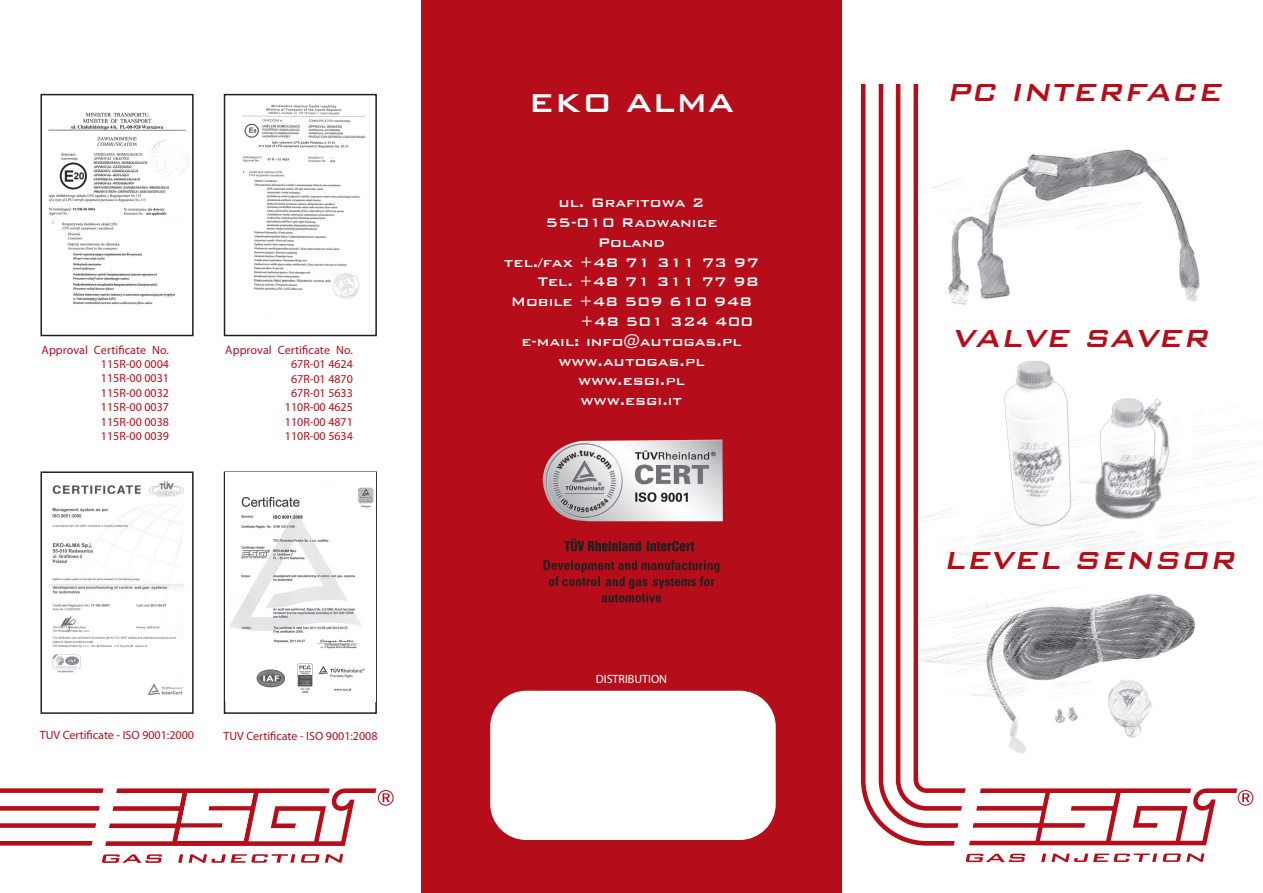
<style>
.page{position:relative;width:1263px;height:893px;background:#fff}
.page>*{position:absolute;margin:0;border:0;box-sizing:border-box;transform-origin:0 0}
.t1{font:500 34.5px "Bank Gothic";color:#fff}
.t2{font:italic 500 33px "Bank Gothic";color:#b50e1a}
.t3{font:500 16.5px "Bank Gothic";color:#fff}
.t4{font:12px/14.4px "Myriad Pro";color:#b50e1a;text-align:justify}
.t5{font:12px "Myriad Pro";color:#fff}
</style>
<div class="page">
<svg style="left:861px;top:84px;width:105px;height:762px"></svg>
<svg style="left:966px;top:788px;width:287px;height:74px"></svg>
<img style="left:918px;top:90px;width:343px;height:683px">
<div style="left:421px;top:0;width:421px;height:893px;background:#b50e1a"></div>
<div style="left:490px;top:691px;width:286px;height:149px;background:#fff;border-radius:36px"></div>
<svg style="left:0;top:788px;width:394px;height:75px"></svg>
<img style="left:543px;top:441px;width:180px;height:80px">
<svg style="left:543px;top:560px;width:176px;height:42px"></svg>
<svg style="left:565px;top:539px;width:76px;height:12px"></svg>
<svg style="left:647px;top:541px;width:47px;height:10px"></svg>
<div style="left:224px;top:471px;width:153px;height:243px;border:2px solid #231f20"></div>
<img style="left:226px;top:473px;width:149px;height:228px">
<div style="left:40px;top:94px;width:154px;height:242px;border:2px solid #231f20"></div>
<div style="left:224px;top:94px;width:153px;height:242px;border:2px solid #231f20"></div>
<img style="left:48px;top:112px;width:141px;height:193px">
<div style="left:40px;top:471px;width:154px;height:243px;border:2px solid #231f20"></div>
<img style="left:47px;top:481px;width:137px;height:214px">
<img style="left:242px;top:104px;width:124px;height:195px">
<p class="t4" style="left:101px;top:343px;width:70px;text-indent:-59px">Approval Certificate No.<br>115R-00 0004<br>115R-00 0031<br>115R-00 0032<br>115R-00 0037<br>115R-00 0038<br>115R-00 0039</p>
<p class="t4" style="left:225px;top:344px;width:129px;text-align:right">Approval Certificate No.<br>67R-01 4624<br>67R-01 4870<br>67R-01 5633<br>110R-00 4625<br>110R-00 4871<br>110R-00 5634</p>
<p class="t4" style="left:40px;top:728px;width:156px">TUV Certificate - ISO 9001:2000</p>
<p class="t4" style="left:223px;top:730px;width:156px">TUV Certificate - ISO 9001:2008</p>
<h1 class="t1" style="left:529px;top:85px;width:207px">EKO ALMA</h1>
<h3 class="t3" style="left:558px;top:194px;width:148px">ul. Grafitowa 2</h3>
<h3 class="t3" style="left:546px;top:214px;width:173px">55-010 Radwanice</h3>
<h3 class="t3" style="left:598px;top:234px;width:69px">Poland</h3>
<h3 class="t3" style="left:504px;top:253px;width:257px">tel./fax +48 71 311 73 97</h3>
<h3 class="t3" style="left:538px;top:273px;width:222px">Tel. +48 71 311 77 98</h3>
<h3 class="t3" style="left:511px;top:293px;width:243px">Mobile +48 509 610 948</h3>
<h3 class="t3" style="left:580px;top:313px;width:175px">+48 501 324 400</h3>
<h3 class="t3" style="left:521px;top:333px;width:221px">e-mail: info@autogas.pl</h3>
<h3 class="t3" style="left:558px;top:352px;width:148px">www.autogas.pl</h3>
<h3 class="t3" style="left:578px;top:372px;width:108px">www.esgi.pl</h3>
<h3 class="t3" style="left:581px;top:392px;width:103px">www.esgi.it</h3>
<p class="t5" style="left:596px;top:674px;width:73px">DISTRIBUTION</p>
<h2 class="t2" style="left:946px;top:74px;width:284px">PC INTERFACE</h2>
<h2 class="t2" style="left:952px;top:320px;width:265px">VALVE SAVER</h2>
<h2 class="t2" style="left:943px;top:543px;width:301px">LEVEL SENSOR</h2>
</div>
